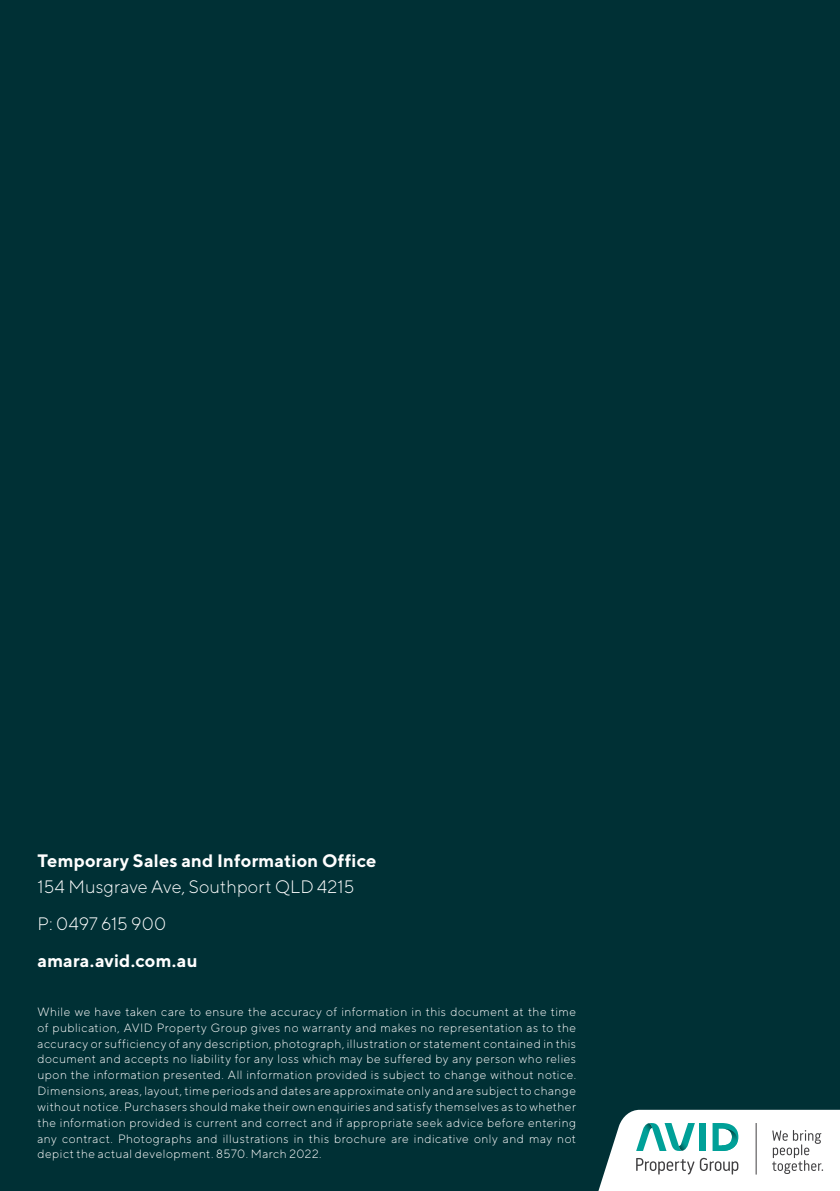
<style>
.page{position:relative;width:840px;height:1191px;background:#fff}
.page>*{position:absolute;margin:0;border:0;box-sizing:border-box;transform-origin:0 0}
.t1{font:700 18px "TT Norms";letter-spacing:.01em;color:#fff}
.t2{font:300 18px/37.2px "TT Norms";letter-spacing:.005em;color:#fff}
.t3{font:300 12px/15.8px "TT Norms";letter-spacing:.04em;color:#fff;text-align:justify}
</style>
<div class="page">
<div style="left:0;top:0;width:839px;height:1191px;background:#003035"></div>
<svg style="left:598px;top:1109px;width:241px;height:82px;background:#d2e0e0"></svg>
<hr style="left:755px;top:1123px;width:1px;height:51px;background:#414042">
<h1 class="t1" style="left:37px;top:849px;width:340px">Temporary Sales and Information Office</h1>
<h1 class="t2" style="left:37px;top:867px;width:318px">154 Musgrave Ave, Southport QLD 4215<br>P: 0497 615 900</h1>
<h1 class="t1" style="left:37px;top:949px;width:161px">amara.avid.com.au</h1>
<p class="t3" style="left:37px;top:1003px;width:540px">While we have taken care to ensure the accuracy of information in this document at the time of publication, AVID Property Group gives no warranty and makes no representation as to the accuracy or sufficiency of any description, photograph, illustration or statement contained in this document and accepts no liability for any loss which may be suffered by any person who relies upon the information presented. All information provided is subject to change without notice.<br>Dimensions, areas, layout, time periods and dates are approximate only and are subject to change without notice. Purchasers should make their own enquiries and satisfy themselves as to whether the information provided is current and correct and if appropriate seek advice before entering any contract. Photographs and illustrations in this brochure are indicative only and may not depict the actual development. 8570. March 2022.</p>
</div>
